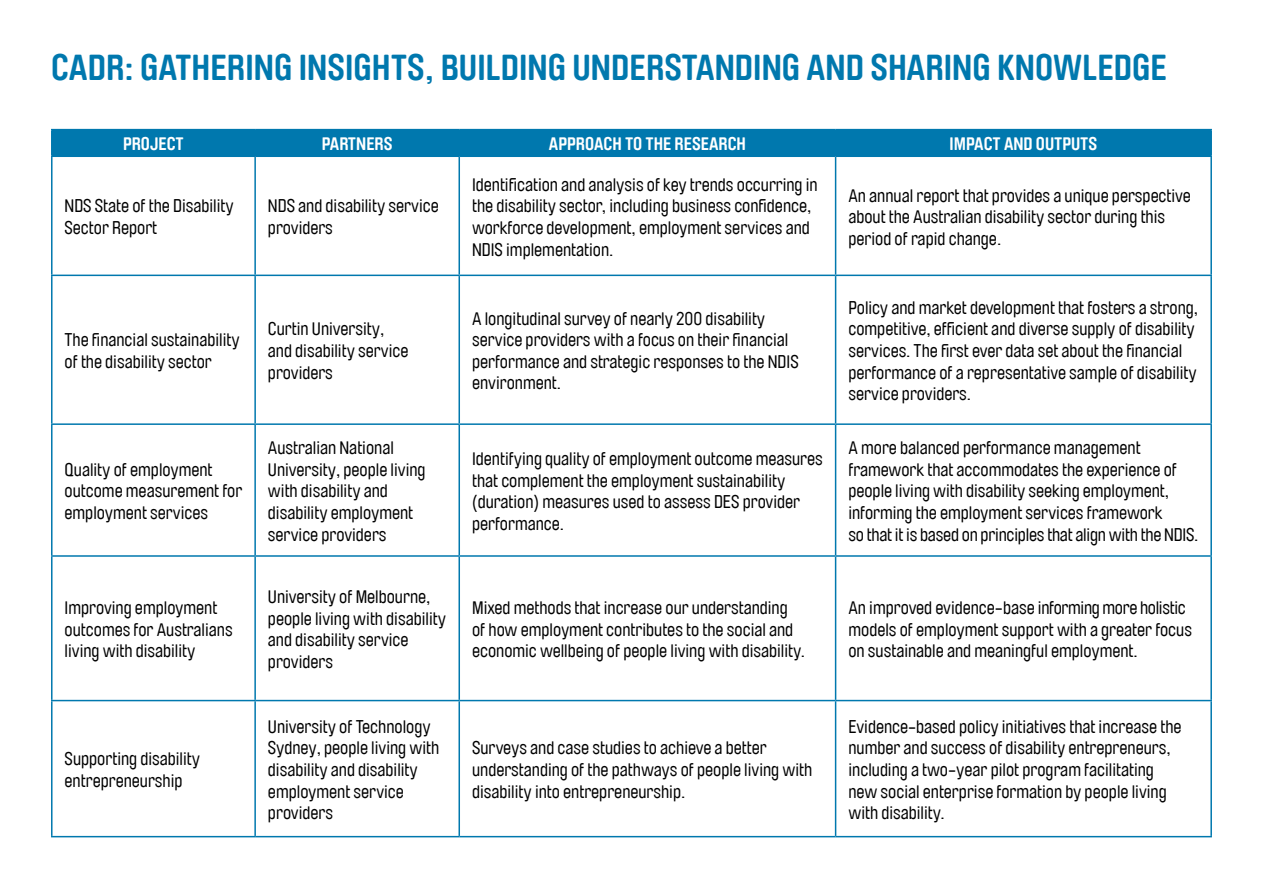
<style>
.page{position:relative;width:1263px;height:893px;background:#fff}
.page>*{position:absolute;margin:0;border:0;box-sizing:border-box;transform-origin:0 0}
.t1{font:700 36px "Brauer Neue";color:#0078ae}
.t2{font:18px/21.6px "Brauer Neue";color:#000}
.t3{font:700 18px "Brauer Neue";color:#fff}
</style>
<div class="page">
<hr style="left:51px;top:129px;width:204px;height:1px;background:#0078ae">
<hr style="left:51px;top:130px;width:2px;height:26px;background:#0078ae">
<hr style="left:255px;top:129px;width:204px;height:1px;background:#0078ae">
<hr style="left:459px;top:129px;width:377px;height:1px;background:#0078ae">
<hr style="left:836px;top:129px;width:376px;height:1px;background:#0078ae">
<div style="left:53px;top:130px;width:1157px;height:26px;background:#0078ae"></div>
<hr style="left:1210px;top:130px;width:2px;height:26px;background:#0078ae">
<hr style="left:51px;top:276px;width:2px;height:147px;background:#0078ae">
<hr style="left:254px;top:276px;width:2px;height:147px;background:#0078ae">
<hr style="left:458px;top:276px;width:2px;height:147px;background:#0078ae">
<hr style="left:835px;top:276px;width:1px;height:147px;background:#0078ae">
<hr style="left:1210px;top:276px;width:2px;height:147px;background:#0078ae">
<hr style="left:51px;top:423px;width:204px;height:2px;background:#0078ae">
<hr style="left:51px;top:425px;width:2px;height:130px;background:#0078ae">
<hr style="left:255px;top:423px;width:204px;height:2px;background:#0078ae">
<hr style="left:254px;top:425px;width:2px;height:130px;background:#0078ae">
<hr style="left:459px;top:423px;width:377px;height:2px;background:#0078ae">
<hr style="left:458px;top:425px;width:2px;height:130px;background:#0078ae">
<hr style="left:836px;top:423px;width:376px;height:2px;background:#0078ae">
<hr style="left:835px;top:425px;width:1px;height:130px;background:#0078ae">
<hr style="left:1210px;top:425px;width:2px;height:130px;background:#0078ae">
<hr style="left:51px;top:555px;width:204px;height:2px;background:#0078ae">
<hr style="left:51px;top:557px;width:2px;height:143px;background:#0078ae">
<hr style="left:255px;top:555px;width:204px;height:2px;background:#0078ae">
<hr style="left:254px;top:557px;width:2px;height:143px;background:#0078ae">
<hr style="left:459px;top:555px;width:377px;height:2px;background:#0078ae">
<hr style="left:458px;top:557px;width:2px;height:143px;background:#0078ae">
<hr style="left:836px;top:555px;width:376px;height:2px;background:#0078ae">
<hr style="left:835px;top:557px;width:1px;height:143px;background:#0078ae">
<hr style="left:1210px;top:557px;width:2px;height:143px;background:#0078ae">
<hr style="left:51px;top:700px;width:204px;height:1px;background:#0078ae">
<hr style="left:51px;top:701px;width:2px;height:135px;background:#0078ae">
<hr style="left:255px;top:700px;width:204px;height:1px;background:#0078ae">
<hr style="left:254px;top:701px;width:2px;height:135px;background:#0078ae">
<hr style="left:459px;top:700px;width:377px;height:1px;background:#0078ae">
<hr style="left:458px;top:701px;width:2px;height:135px;background:#0078ae">
<hr style="left:836px;top:700px;width:376px;height:1px;background:#0078ae">
<hr style="left:835px;top:701px;width:1px;height:135px;background:#0078ae">
<hr style="left:1210px;top:701px;width:2px;height:135px;background:#0078ae">
<hr style="left:51px;top:836px;width:204px;height:1px;background:#0078ae">
<hr style="left:255px;top:836px;width:204px;height:1px;background:#0078ae">
<hr style="left:459px;top:836px;width:377px;height:1px;background:#0078ae">
<hr style="left:836px;top:836px;width:376px;height:1px;background:#0078ae">
<hr style="left:51px;top:156px;width:204px;height:1px;background:#0078ae">
<hr style="left:51px;top:157px;width:2px;height:118px;background:#0078ae">
<hr style="left:255px;top:156px;width:204px;height:1px;background:#0078ae">
<hr style="left:254px;top:157px;width:2px;height:118px;background:#0078ae">
<hr style="left:459px;top:156px;width:377px;height:1px;background:#0078ae">
<hr style="left:458px;top:157px;width:2px;height:118px;background:#0078ae">
<hr style="left:836px;top:156px;width:376px;height:1px;background:#0078ae">
<hr style="left:835px;top:157px;width:1px;height:118px;background:#0078ae">
<hr style="left:1210px;top:157px;width:2px;height:118px;background:#0078ae">
<hr style="left:51px;top:275px;width:204px;height:1px;background:#0078ae">
<hr style="left:255px;top:275px;width:204px;height:1px;background:#0078ae">
<hr style="left:459px;top:275px;width:377px;height:1px;background:#0078ae">
<hr style="left:836px;top:275px;width:376px;height:1px;background:#0078ae">
<h1 class="t1" style="left:51px;top:47px;width:1117px">CADR: GATHERING INSIGHTS, BUILDING UNDERSTANDING AND SHARING KNOWLEDGE</h1>
<p class="t3" style="left:123px;top:134px;width:62px">PROJECT</p>
<p class="t3" style="left:322px;top:134px;width:72px">PARTNERS</p>
<p class="t3" style="left:549px;top:134px;width:199px">APPROACH TO THE RESEARCH</p>
<p class="t3" style="left:949px;top:134px;width:149px">IM PACT AND OUTPUTS</p>
<p class="t2" style="left:65px;top:195px;width:171px">NDS State of the Disability<br>Sector Report</p>
<p class="t2" style="left:268px;top:195px;width:172px">NDS and disability service providers</p>
<p class="t2" style="left:472px;top:174px;width:347px">Identification and analysis of key trends occurring in the disability sector, including business confidence, workforce development, employment services and NDIS implementation.</p>
<p class="t2" style="left:848px;top:185px;width:344px">An annual report that provides a unique perspective about the Australian disability sector during this period of rapid change.</p>
<p class="t2" style="left:65px;top:329px;width:177px">The financial sustainability of the disability sector</p>
<p class="t2" style="left:268px;top:319px;width:142px">Curtin University, and disability service providers</p>
<p class="t2" style="left:472px;top:308px;width:328px">A longitudinal survey of nearly 200 disability service providers with a focus on their financial performance and strategic responses to the NDIS environment.</p>
<p class="t2" style="left:848px;top:297px;width:351px">Policy and market development that fosters a strong, competitive, efficient and diverse supply of disability services. The first ever data set about the financial performance of a representative sample of disability service providers.</p>
<p class="t2" style="left:65px;top:459px;width:179px">Quality of employment outcome measurement for employment services</p>
<p class="t2" style="left:268px;top:437px;width:159px">Australian National<br>University, people living with disability and disability employment service providers</p>
<p class="t2" style="left:472px;top:448px;width:352px">Identifying quality of employment outcome measures that complement the employment sustainability (duration) measures used to assess DES provider performance.</p>
<p class="t2" style="left:848px;top:437px;width:352px">A more balanced performance management framework that accommodates the experience of people living with disability seeking employment, informing the employment services framework<br>so that it is based on principles that align with the NDIS.</p>
<p class="t2" style="left:65px;top:597px;width:170px">Improving employment outcomes for Australians living with disability</p>
<p class="t2" style="left:268px;top:586px;width:180px">University of Melbourne, people living with disability and disability service providers</p>
<p class="t2" style="left:472px;top:597px;width:334px">Mixed methods that increase our understanding of how employment contributes to the social and economic wellbeing of people living with disability.</p>
<p class="t2" style="left:848px;top:597px;width:345px">An improved evidence-base informing more holistic models of employment support with a greater focus on sustainable and meaningful employment.</p>
<p class="t2" style="left:65px;top:748px;width:137px">Supporting disability entrepreneurship</p>
<p class="t2" style="left:268px;top:716px;width:173px">University of Technology<br>Sydney, people living with disability and disability employment service providers</p>
<p class="t2" style="left:472px;top:737px;width:342px">Surveys and case studies to achieve a better understanding of the pathways of people living with disability into entrepreneurship.</p>
<p class="t2" style="left:848px;top:716px;width:334px">Evidence-based policy initiatives that increase the number and success of disability entrepreneurs, including a two-year pilot program facilitating new social enterprise formation by people living with disability.</p>
</div>
